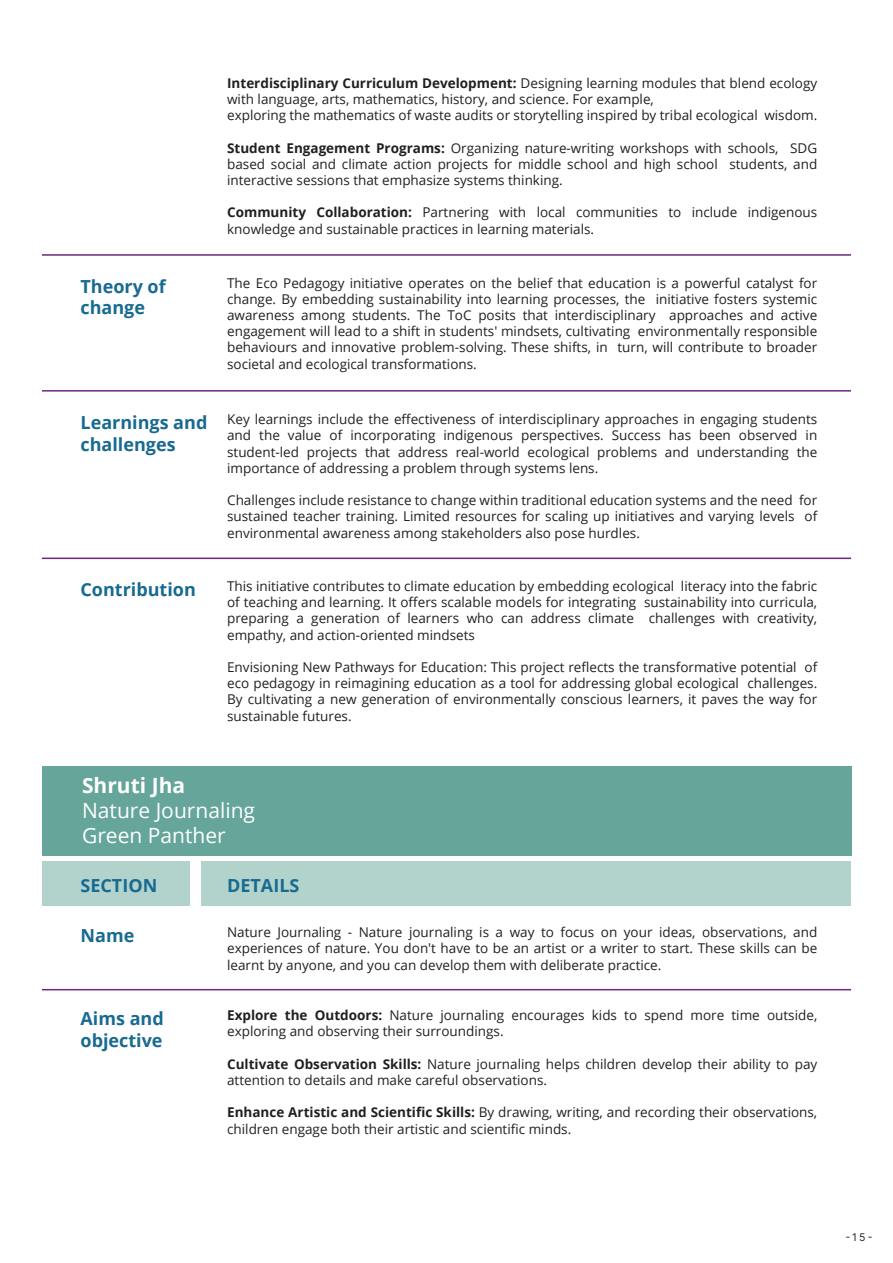
<style>
.page{position:relative;width:893px;height:1263px;background:#fff}
.page>*{position:absolute;margin:0;border:0;box-sizing:border-box;transform-origin:0 0}
.t1{font:21px/25.2px "Open Sans";color:#fff}
.t2{font:700 21px "Open Sans";color:#fff}
.t3{font:700 18px/21.6px "Open Sans";color:#186a91}
.t4{font:13.5px/16.2px "Open Sans";color:#231f20;text-align:justify}
.t5{font:10.5px "Inter";color:#231f20}
.s1{font-weight:700}
</style>
<div class="page">
<hr style="left:42px;top:254px;width:809px;height:2px;background:#6e2a82">
<hr style="left:42px;top:390px;width:809px;height:2px;background:#6e2a82">
<hr style="left:42px;top:557px;width:809px;height:2px;background:#6e2a82">
<div style="left:42px;top:766px;width:809px;height:89px;background:#65a59a"></div>
<div style="left:42px;top:862px;width:147px;height:44px;background:#b2d2cc"></div>
<div style="left:202px;top:862px;width:649px;height:44px;background:#b2d2cc"></div>
<hr style="left:42px;top:989px;width:809px;height:1px;background:#6e2a82">
<p class="t4" style="left:227px;top:74px;width:592px;text-align:left"><span class="s1">Interdisciplinary Curriculum Development:</span> Designing learning modules that blend ecology with language, arts, mathematics, history, and science. For example,<br>exploring the mathematics of waste audits or storytelling inspired by tribal ecological wisdom.</p>
<p class="t4" style="left:227px;top:139px;width:592px"><span class="s1">Student Engagement Programs:</span> Organizing nature-writing workshops with schools, SDG based social and climate action projects for middle school and high school students, and interactive sessions that emphasize systems thinking.</p>
<p class="t4" style="left:227px;top:204px;width:592px"><span class="s1">Community Collaboration:</span> Partnering with local communities to include indigenous knowledge and sustainable practices in learning materials.</p>
<h2 class="t3" style="left:81px;top:275px;width:87px">Theory of change</h2>
<p class="t4" style="left:227px;top:274px;width:592px">The Eco Pedagogy initiative operates on the belief that education is a powerful catalyst for change. By embedding sustainability into learning processes, the initiative fosters systemic awareness among students. The ToC posits that interdisciplinary approaches and active engagement will lead to a shift in students' mindsets, cultivating environmentally responsible behaviours and innovative problem-solving. These shifts, in turn, will contribute to broader societal and ecological transformations.</p>
<h2 class="t3" style="left:81px;top:411px;width:128px">Learnings and challenges</h2>
<p class="t4" style="left:227px;top:411px;width:592px">Key learnings include the effectiveness of interdisciplinary approaches in engaging students and the value of incorporating indigenous perspectives. Success has been observed in student-led projects that address real-world ecological problems and understanding the importance of addressing a problem through systems lens.</p>
<p class="t4" style="left:227px;top:492px;width:592px">Challenges include resistance to change within traditional education systems and the need for sustained teacher training. Limited resources for scaling up initiatives and varying levels of environmental awareness among stakeholders also pose hurdles.</p>
<h2 class="t3" style="left:81px;top:578px;width:117px">Contribution</h2>
<p class="t4" style="left:227px;top:578px;width:592px">This initiative contributes to climate education by embedding ecological literacy into the fabric of teaching and learning. It offers scalable models for integrating sustainability into curricula, preparing a generation of learners who can address climate challenges with creativity, empathy, and action-oriented mindsets</p>
<p class="t4" style="left:227px;top:659px;width:592px">Envisioning New Pathways for Education: This project reflects the transformative potential of eco pedagogy in reimagining education as a tool for addressing global ecological challenges.<br>By cultivating a new generation of environmentally conscious learners, it paves the way for sustainable futures.</p>
<h1 class="t2" style="left:82px;top:770px;width:105px">Shruti Jha</h1>
<h1 class="t1" style="left:82px;top:797px;width:174px">Nature Journaling<br>Green Panther</h1>
<h2 class="t3" style="left:81px;top:874px;width:78px">SECTION</h2>
<h2 class="t3" style="left:227px;top:874px;width:74px">DETAILS</h2>
<p class="t4" style="left:227px;top:924px;width:592px">Nature Journaling - Nature journaling is a way to focus on your ideas, observations, and experiences of nature. You don't have to be an artist or a writer to start. These skills can be learnt by anyone, and you can develop them with deliberate practice.</p>
<h2 class="t3" style="left:81px;top:925px;width:55px">Name</h2>
<h2 class="t3" style="left:81px;top:1008px;width:85px">Aims and objective</h2>
<p class="t4" style="left:227px;top:1007px;width:592px"><span class="s1">Explore the Outdoors:</span> Nature journaling encourages kids to spend more time outside, exploring and observing their surroundings.</p>
<p class="t4" style="left:227px;top:1055px;width:592px"><span class="s1">Cultivate Observation Skills:</span> Nature journaling helps children develop their ability to pay attention to details and make careful observations.</p>
<p class="t4" style="left:227px;top:1104px;width:592px"><span class="s1">Enhance Artistic and Scientific Skills:</span> By drawing, writing, and recording their observations, children engage both their artistic and scientific minds.</p>
<p class="t5" style="left:845px;top:1230px;width:29px">-15-</p>
</div>
